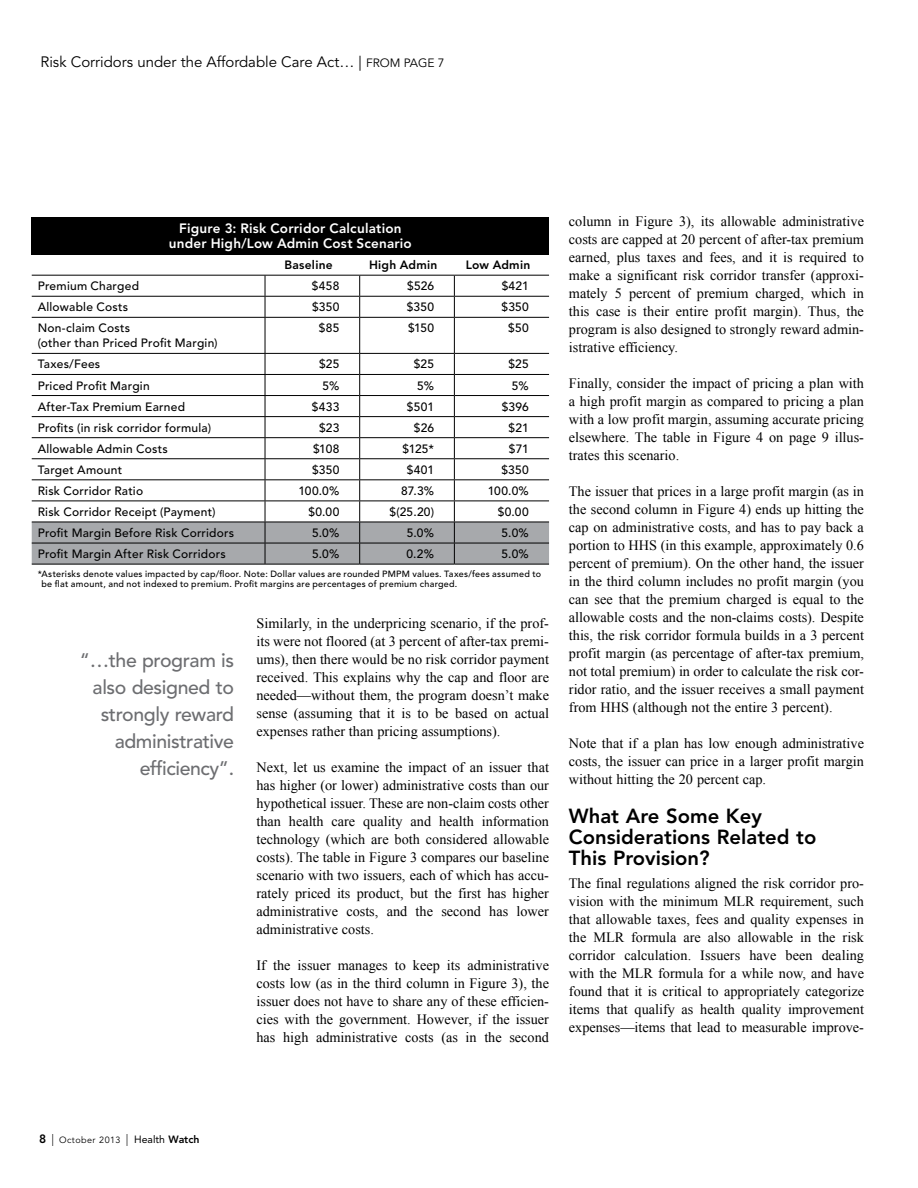
<style>
.page{position:relative;width:918px;height:1188px;background:#fff}
.page>*{position:absolute;margin:0;border:0;box-sizing:border-box;transform-origin:0 0}
.t1{font:800 20.25px/21px "Avenir LT Std";color:#000}
.t2{font:500 19.5px/27px "Avenir LT Std";letter-spacing:-.02em;color:#6d6e71;text-align:right}
.t3{font:15px "Avenir LT Std";color:#000}
.t4{font:14.25px/18px "Times New Roman";color:#000;text-align:justify}
.t5{font:800 13.5px/15px "Avenir LT Std";letter-spacing:.015em;color:#fff;text-align:center}
.t6{font:500 12px/15px "Avenir LT Std";letter-spacing:.02em;color:#000}
.t7{font:800 12px "Avenir LT Std";letter-spacing:.02em;color:#000}
.t8{font:500 9px/10.5px "Avenir LT Std";letter-spacing:.03em;color:#000}
.t9{font:9px "Avenir LT Std";letter-spacing:.05em;color:#000}
.s1{font-size:12px}
.s2{font-weight:800;font-size:12px}
.s3{font-weight:300;font-size:12px}
.s4{font-size:10.5px}
.s5{font-weight:800;font-size:10.5px}
</style>
<div class="page">
<div style="left:32px;top:217px;width:517px;height:37px;background:#000"></div>
<hr style="left:32px;top:275px;width:233px;height:1px;background:#000">
<hr style="left:265px;top:275px;width:95px;height:1px;background:#000">
<hr style="left:360px;top:275px;width:94px;height:1px;background:#000">
<hr style="left:454px;top:275px;width:95px;height:1px;background:#000">
<hr style="left:32px;top:296px;width:233px;height:1px;background:#000">
<hr style="left:265px;top:296px;width:95px;height:1px;background:#000">
<svg style="left:265px;top:276px;width:1px;height:41px"></svg>
<hr style="left:360px;top:296px;width:94px;height:1px;background:#000">
<svg style="left:359px;top:276px;width:1px;height:41px"></svg>
<hr style="left:454px;top:296px;width:95px;height:1px;background:#000">
<svg style="left:454px;top:276px;width:1px;height:41px"></svg>
<hr style="left:32px;top:317px;width:233px;height:1px;background:#000">
<hr style="left:265px;top:317px;width:95px;height:1px;background:#000">
<hr style="left:265px;top:318px;width:1px;height:35px;background:#000">
<hr style="left:360px;top:317px;width:94px;height:1px;background:#000">
<hr style="left:359px;top:318px;width:1px;height:35px;background:#000">
<hr style="left:454px;top:317px;width:95px;height:1px;background:#000">
<hr style="left:454px;top:318px;width:1px;height:35px;background:#000">
<hr style="left:32px;top:353px;width:233px;height:1px;background:#000">
<hr style="left:265px;top:353px;width:95px;height:1px;background:#000">
<hr style="left:360px;top:353px;width:94px;height:1px;background:#000">
<hr style="left:454px;top:353px;width:95px;height:1px;background:#000">
<svg style="left:32px;top:354px;width:517px;height:210px"></svg>
<hr style="left:32px;top:564px;width:233px;height:1px;background:#000">
<hr style="left:265px;top:564px;width:95px;height:1px;background:#000">
<hr style="left:360px;top:564px;width:94px;height:1px;background:#000">
<hr style="left:454px;top:564px;width:95px;height:1px;background:#000">
<p class="t3" style="left:40px;top:53px;width:406px">Risk Corridors under the Affordable Care Act… | <span class="s1">fro m page 7</span></p>
<p class="t5" style="left:169px;top:221px;width:244px">Figure 3: Risk Corridor Calculation under High/Low Admin Cost Scenario</p>
<p class="t7" style="left:285px;top:258px;width:50px">Baseline</p>
<p class="t7" style="left:369px;top:258px;width:70px">High Admin</p>
<p class="t7" style="left:466px;top:258px;width:66px">Low Admin</p>
<p class="t6" style="left:38px;top:279px;width:103px">Premium Charged</p>
<p class="t6" style="left:312px;top:279px;width:29px">$458</p>
<p class="t6" style="left:407px;top:279px;width:29px">$526</p>
<p class="t6" style="left:502px;top:279px;width:29px">$421</p>
<p class="t6" style="left:38px;top:300px;width:92px">Allowable Costs</p>
<p class="t6" style="left:312px;top:300px;width:29px">$350</p>
<p class="t6" style="left:407px;top:300px;width:29px">$350</p>
<p class="t6" style="left:501px;top:300px;width:29px">$350</p>
<p class="t6" style="left:38px;top:321px;width:181px">Non-claim Costs<br>(other than Priced Profit Margin)</p>
<p class="t6" style="left:319px;top:321px;width:22px">$85</p>
<p class="t6" style="left:408px;top:321px;width:28px">$150</p>
<p class="t6" style="left:508px;top:321px;width:22px">$50</p>
<p class="t6" style="left:38px;top:357px;width:64px">Taxes/Fees</p>
<p class="t6" style="left:319px;top:357px;width:22px">$25</p>
<p class="t6" style="left:414px;top:357px;width:22px">$25</p>
<p class="t6" style="left:508px;top:357px;width:22px">$25</p>
<p class="t6" style="left:38px;top:378px;width:113px">Priced Profit Margin</p>
<p class="t6" style="left:323px;top:378px;width:18px">5%</p>
<p class="t6" style="left:417px;top:378px;width:18px">5%</p>
<p class="t6" style="left:512px;top:378px;width:18px">5%</p>
<p class="t6" style="left:38px;top:399px;width:149px">After-Tax Premium Earned</p>
<p class="t6" style="left:312px;top:399px;width:29px">$433</p>
<p class="t6" style="left:407px;top:399px;width:29px">$501</p>
<p class="t6" style="left:502px;top:399px;width:29px">$396</p>
<p class="t6" style="left:38px;top:420px;width:175px">Profits (in risk corridor formula)</p>
<p class="t6" style="left:319px;top:420px;width:22px">$23</p>
<p class="t6" style="left:414px;top:420px;width:22px">$26</p>
<p class="t6" style="left:509px;top:420px;width:22px">$21</p>
<p class="t6" style="left:38px;top:441px;width:132px">Allowable Admin Costs</p>
<p class="t6" style="left:313px;top:441px;width:28px">$108</p>
<p class="t6" style="left:403px;top:441px;width:33px">$125*</p>
<p class="t6" style="left:509px;top:441px;width:21px">$71</p>
<p class="t6" style="left:38px;top:462px;width:86px">Target Amount</p>
<p class="t6" style="left:312px;top:462px;width:29px">$350</p>
<p class="t6" style="left:407px;top:462px;width:29px">$401</p>
<p class="t6" style="left:501px;top:462px;width:29px">$350</p>
<p class="t6" style="left:38px;top:484px;width:107px">Risk Corridor Ratio</p>
<p class="t6" style="left:298px;top:484px;width:42px">100.0%</p>
<p class="t6" style="left:401px;top:484px;width:34px">87.3%</p>
<p class="t6" style="left:488px;top:484px;width:42px">100.0%</p>
<p class="t6" style="left:38px;top:505px;width:179px">Risk Corridor Receipt (Payment)</p>
<p class="t6" style="left:308px;top:505px;width:32px">$0.00</p>
<p class="t6" style="left:389px;top:505px;width:46px">$(25.20)</p>
<p class="t6" style="left:498px;top:505px;width:32px">$0.00</p>
<p class="t6" style="left:38px;top:526px;width:198px">Profit Margin Before Risk Corridors</p>
<p class="t6" style="left:312px;top:526px;width:29px">5.0%</p>
<p class="t6" style="left:407px;top:526px;width:29px">5.0%</p>
<p class="t6" style="left:502px;top:526px;width:29px">5.0%</p>
<p class="t6" style="left:38px;top:547px;width:190px">Profit Margin After Risk Corridors</p>
<p class="t6" style="left:312px;top:547px;width:29px">5.0%</p>
<p class="t6" style="left:406px;top:547px;width:29px">0.2%</p>
<p class="t6" style="left:502px;top:547px;width:29px">5.0%</p>
<p class="t8" style="left:42px;top:569px;width:501px;text-indent:-4px">*Asterisks denote values impacted by cap/floor. Note: Dollar values are rounded PMPM values. Taxes/fees assumed to be flat amount, and not indexed to premium. Profit margins are percentages of premium charged.</p>
<h2 class="t2" style="left:80px;top:648px;width:156px">“…the program is also designed to strongly reward administrative efficiency”.</h2>
<p class="t4" style="left:256px;top:614px;width:294px">Similarly, in the underpricing scenario, if the prof&shy;its were not floored (at 3 percent of after-tax premi&shy;ums), then there would be no risk corridor payment received. This explains why the cap and floor are needed—without them, the program doesn’t make sense (assuming that it is to be based on actual expenses rather than pricing assumptions).</p>
<p class="t4" style="left:256px;top:758px;width:294px">Next, let us examine the impact of an issuer that has higher (or lower) administrative costs than our hypothetical issuer. These are non-claim costs other than health care quality and health information technology (which are both considered allowable costs). The table in Figure 3 compares our baseline scenario with two issuers, each of which has accu&shy;rately priced its product, but the first has higher administrative costs, and the second has lower administrative costs.</p>
<p class="t4" style="left:256px;top:956px;width:294px">If the issuer manages to keep its administrative costs low (as in the third column in Figure 3), the issuer does not have to share any of these efficien&shy;cies with the government. However, if the issuer has high administrative costs (as in the second</p>
<p class="t4" style="left:569px;top:212px;width:297px">column in Figure 3), its allowable administrative costs are capped at 20 percent of after-tax premium earned, plus taxes and fees, and it is required to make a significant risk corridor transfer (approxi&shy;mately 5 percent of premium charged, which in this case is their entire profit margin). Thus, the program is also designed to strongly reward admin&shy;istrative efficiency.</p>
<p class="t4" style="left:569px;top:374px;width:297px">Finally, consider the impact of pricing a plan with a high profit margin as compared to pricing a plan with a low profit margin, assuming accurate pricing elsewhere. The table in Figure 4 on page 9 illus&shy;trates this scenario.</p>
<p class="t4" style="left:569px;top:482px;width:297px">The issuer that prices in a large profit margin (as in the second column in Figure 4) ends up hitting the cap on administrative costs, and has to pay back a portion to HHS (in this example, approximately 0.6 percent of premium). On the other hand, the issuer in the third column includes no profit margin (you can see that the premium charged is equal to the allowable costs and the non-claims costs). Despite this, the risk corridor formula builds in a 3 percent profit margin (as percentage of after-tax premium, not total premium) in order to calculate the risk cor&shy;ridor ratio, and the issuer receives a small payment from HHS (although not the entire 3 percent).</p>
<p class="t4" style="left:569px;top:734px;width:297px">Note that if a plan has low enough administrative costs, the issuer can price in a larger profit margin without hitting the 20 percent cap.</p>
<h1 class="t1" style="left:569px;top:805px;width:249px">What Are Some Key<br>Considerations Related to<br>This Provision?</h1>
<p class="t4" style="left:569px;top:874px;width:297px">The final regulations aligned the risk corridor pro&shy;vision with the minimum MLR requirement, such that allowable taxes, fees and quality expenses in the MLR formula are also allowable in the risk corridor calculation. Issuers have been dealing with the MLR formula for a while now, and have found that it is critical to appropriately categorize items that qualify as health quality improvement expenses—items that lead to measurable improve-</p>
<p class="t9" style="left:39px;top:1135px;width:162px"><span class="s2">8</span> <span class="s3">|</span> October 2013 <span class="s3">|</span> <span class="s4">Health</span> <span class="s5">Watch</span></p>
</div>
